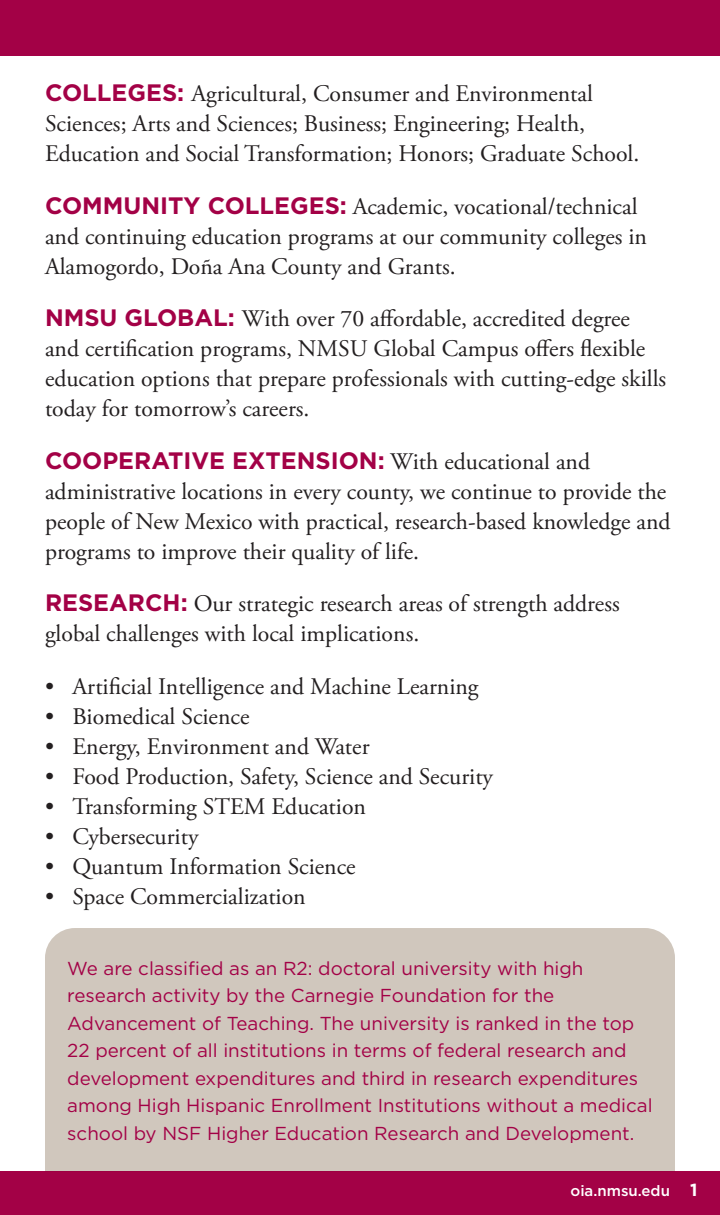
<style>
.page{position:relative;width:720px;height:1215px;background:#fff}
.page>*{position:absolute;margin:0;border:0;box-sizing:border-box;transform-origin:0 0}
.Body_Text_Small{font:23.75px/30px "Adobe Garamond Pro";color:#231f20}
.t1{font:18.75px/27.5px "Gotham";color:#a30146}
.t2{font:500 15px "Gotham";color:#fff}
.s1{font-family:"Gotham";font-weight:700;color:#a30146}
.s2{font-weight:700;font-size:17.5px}
</style>
<div class="page">
<div style="left:0;top:0;width:720px;height:56px;background:#a30146"></div>
<div style="left:45px;top:928px;width:630px;height:243px;background:#d0c7bd"></div>
<div style="left:0;top:1171px;width:720px;height:44px;background:#a30146"></div>
<p class="Body_Text_Small" style="left:45px;top:80px;width:596px"><span class="s1">COLLEGES:</span> Agricultural, Consumer and Environmental<br>Sciences; Arts and Sciences; Business; Engineering; Health,<br>Education and Social Transformation; Honors; Graduate School.</p>
<p class="Body_Text_Small" style="left:45px;top:192px;width:604px"><span class="s1">COMMUNITY COLLEGES:</span> Academic, vocational/technical and continuing education programs at our community colleges in<br>Alamogordo, Doña Ana County and Grants.</p>
<p class="Body_Text_Small" style="left:45px;top:305px;width:623px"><span class="s1">NMSU GLOBAL:</span> With over 70 affordable, accredited degree and certification programs, NMSU Global Campus offers flexible education options that prepare professionals with cutting-edge skills today for tomorrow’s careers.</p>
<p class="Body_Text_Small" style="left:45px;top:447px;width:627px"><span class="s1">COOPERATIVE EXTENSION:</span> With educational and administrative locations in every county, we continue to provide the people of New Mexico with practical, research-based knowledge and programs to improve their quality of life.</p>
<p class="Body_Text_Small" style="left:45px;top:590px;width:576px"><span class="s1">RESEARCH:</span> Our strategic research areas of strength address global challenges with local implications.</p>
<p class="Body_Text_Small" style="left:45px;top:672px;width:435px">• Artificial Intelligence and Machine Learning</p>
<p class="Body_Text_Small" style="left:45px;top:702px;width:206px">• Biomedical Science</p>
<p class="Body_Text_Small" style="left:45px;top:732px;width:326px">• Energy, Environment and Water</p>
<p class="Body_Text_Small" style="left:45px;top:762px;width:450px">• Food Production, Safety, Science and Security</p>
<p class="Body_Text_Small" style="left:45px;top:792px;width:323px">• Transforming STEM Education</p>
<p class="Body_Text_Small" style="left:45px;top:822px;width:155px">• Cybersecurity</p>
<p class="Body_Text_Small" style="left:45px;top:852px;width:312px">• Quantum Information Science</p>
<p class="Body_Text_Small" style="left:45px;top:882px;width:262px">• Space Commercialization</p>
<p class="t1" style="left:67px;top:954px;width:587px">We are classified as an R2: doctoral university with high research activity by the Carnegie Foundation for the Advancement of Teaching. The university is ranked in the top 22 percent of all institutions in terms of federal research and development expenditures and third in research expenditures among High Hispanic Enrollment Institutions without a medical school by NSF Higher Education Research and Development.</p>
<p class="t2" style="left:571px;top:1181px;width:128px">oia.nmsu.edu <span class="s2">1</span></p>
</div>
